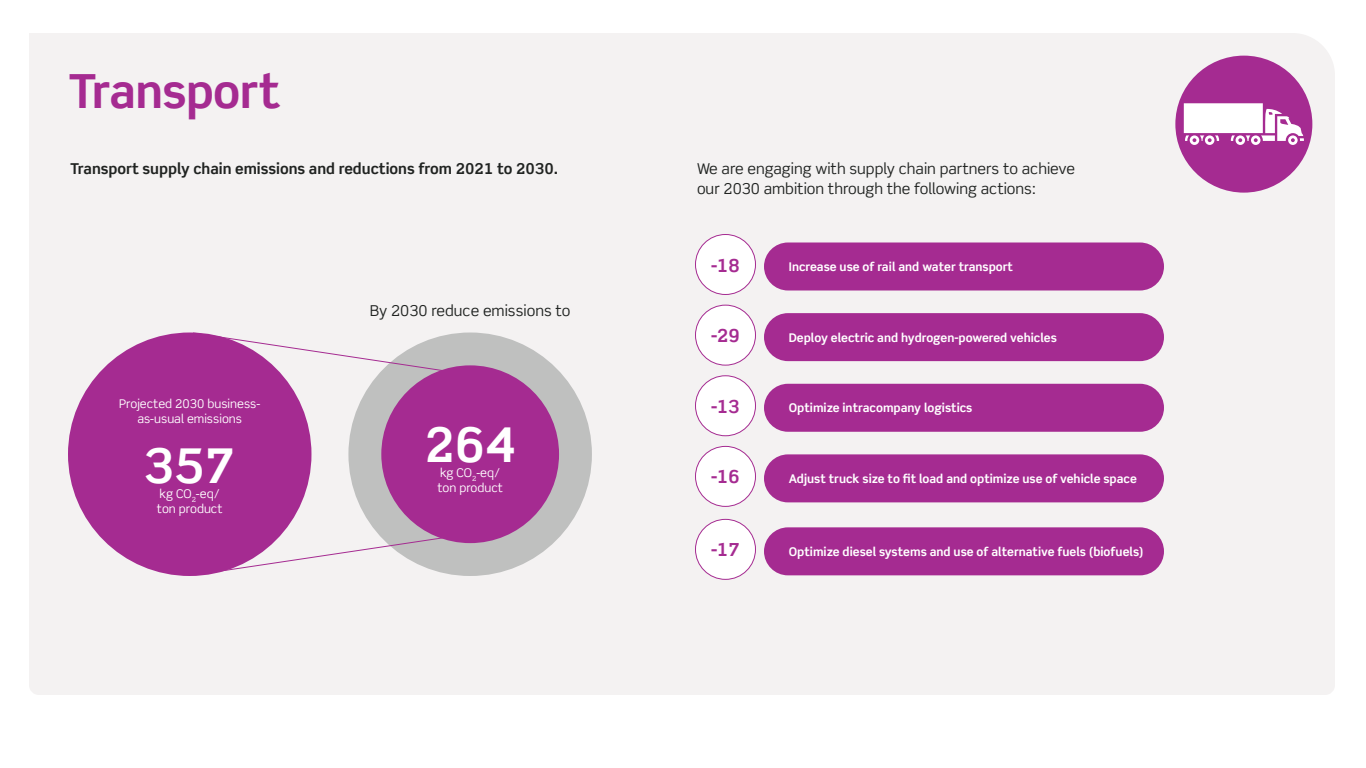
<style>
.page{position:relative;width:1366px;height:768px;background:#fff}
.page>*{position:absolute;margin:0;border:0;box-sizing:border-box;transform-origin:0 0}
.t1{font:700 48px "Scene Std";color:#fff}
.t2{font:700 47px "Scene Std";letter-spacing:-.015em;color:#a52b91}
.t3{font:700 18px "Scene Std";color:#a52b91}
.t4{font:15px/20px "Scene Std";color:#202321}
.t5{font:700 15px "Scene Std";color:#202321}
.t6{font:700 12px "Scene Std";color:#fff}
.t7{font:12px/15px "Scene Std";color:#fff}
</style>
<div class="page">
<div style="left:29px;top:33px;width:1306px;height:662px;background:#f4f2f2"></div>
<div style="left:68px;top:333px;width:243px;height:243px;background:#a52b91;border-radius:50%"></div>
<div style="left:348px;top:333px;width:244px;height:243px;background:#bfc0bf;border-radius:50%"></div>
<div style="left:1175px;top:56px;width:137px;height:137px;background:#a52b91;border-radius:50%"></div>
<svg style="left:1184px;top:103px;width:120px;height:42px"></svg>
<div style="left:764px;top:242px;width:400px;height:48px;background:#a52b91;border-radius:24px"></div>
<div style="left:696px;top:234px;width:60px;height:60px;background:#fff;border-radius:50%"></div>
<div style="left:695px;top:234px;width:61px;height:61px;border:1px solid #a52b91;border-radius:50%"></div>
<div style="left:764px;top:313px;width:400px;height:48px;background:#a52b91;border-radius:24px"></div>
<div style="left:696px;top:305px;width:60px;height:60px;background:#fff;border-radius:50%"></div>
<div style="left:695px;top:305px;width:61px;height:61px;border:1px solid #a52b91;border-radius:50%"></div>
<div style="left:764px;top:384px;width:400px;height:48px;background:#a52b91;border-radius:24px"></div>
<div style="left:696px;top:376px;width:60px;height:60px;background:#fff;border-radius:50%"></div>
<div style="left:695px;top:375px;width:61px;height:61px;border:1px solid #a52b91;border-radius:50%"></div>
<div style="left:764px;top:527px;width:400px;height:48px;background:#a52b91;border-radius:24px"></div>
<div style="left:696px;top:519px;width:60px;height:60px;background:#fff;border-radius:50%"></div>
<div style="left:695px;top:519px;width:61px;height:61px;border:1px solid #a52b91;border-radius:50%"></div>
<div style="left:764px;top:454px;width:400px;height:48px;background:#a52b91;border-radius:24px"></div>
<div style="left:696px;top:446px;width:60px;height:60px;background:#fff;border-radius:50%"></div>
<div style="left:695px;top:446px;width:61px;height:61px;border:1px solid #a52b91;border-radius:50%"></div>
<svg style="left:192px;top:332px;width:291px;height:46px"></svg>
<svg style="left:205px;top:532px;width:268px;height:43px"></svg>
<div style="left:381px;top:365px;width:178px;height:178px;background:#a52b91;border-radius:50%"></div>
<h2 class="t2" style="left:68px;top:62px;width:214px">Transport</h2>
<p class="t5" style="left:70px;top:159px;width:490px">Transport supply chain emissions and reductions from 2021 to 2030.</p>
<p class="t4" style="left:697px;top:158px;width:380px">We are engaging with supply chain partners to achieve our 2030 ambition through the following actions:</p>
<p class="t7" style="left:119px;top:396px;width:143px;text-align:center">Projected 2030 business&shy;as-usual emissions</p>
<h1 class="t1" style="left:145px;top:436px;width:92px">357</h1>
<p class="t7" style="left:157px;top:486px;width:67px">kg CO<sub>2</sub>-eq/ ton product</p>
<p class="t4" style="left:370px;top:301px;width:202px">By 2030 reduce emissions to</p>
<h1 class="t1" style="left:425px;top:415px;width:92px">264</h1>
<p class="t7" style="left:437px;top:465px;width:67px">kg CO<sub>2</sub>-eq/ ton product</p>
<h3 class="t3" style="left:711px;top:254px;width:30px">-18</h3>
<p class="t6" style="left:789px;top:259px;width:226px">Increase use of rail and water transport</p>
<h3 class="t3" style="left:711px;top:324px;width:30px">-29</h3>
<p class="t6" style="left:789px;top:330px;width:269px">Deploy electric and hydrogen-powered vehicles</p>
<h3 class="t3" style="left:711px;top:395px;width:30px">-13</h3>
<p class="t6" style="left:789px;top:401px;width:185px">Optimize intracompany logistics</p>
<h3 class="t3" style="left:711px;top:466px;width:30px">-16</h3>
<p class="t6" style="left:789px;top:471px;width:350px">Adjust truck size to fit load and optimize use of vehicle space</p>
<h3 class="t3" style="left:711px;top:539px;width:30px">-17</h3>
<p class="t6" style="left:789px;top:544px;width:356px">Optimize diesel systems and use of alternative fuels (biofuels)</p>
</div>
